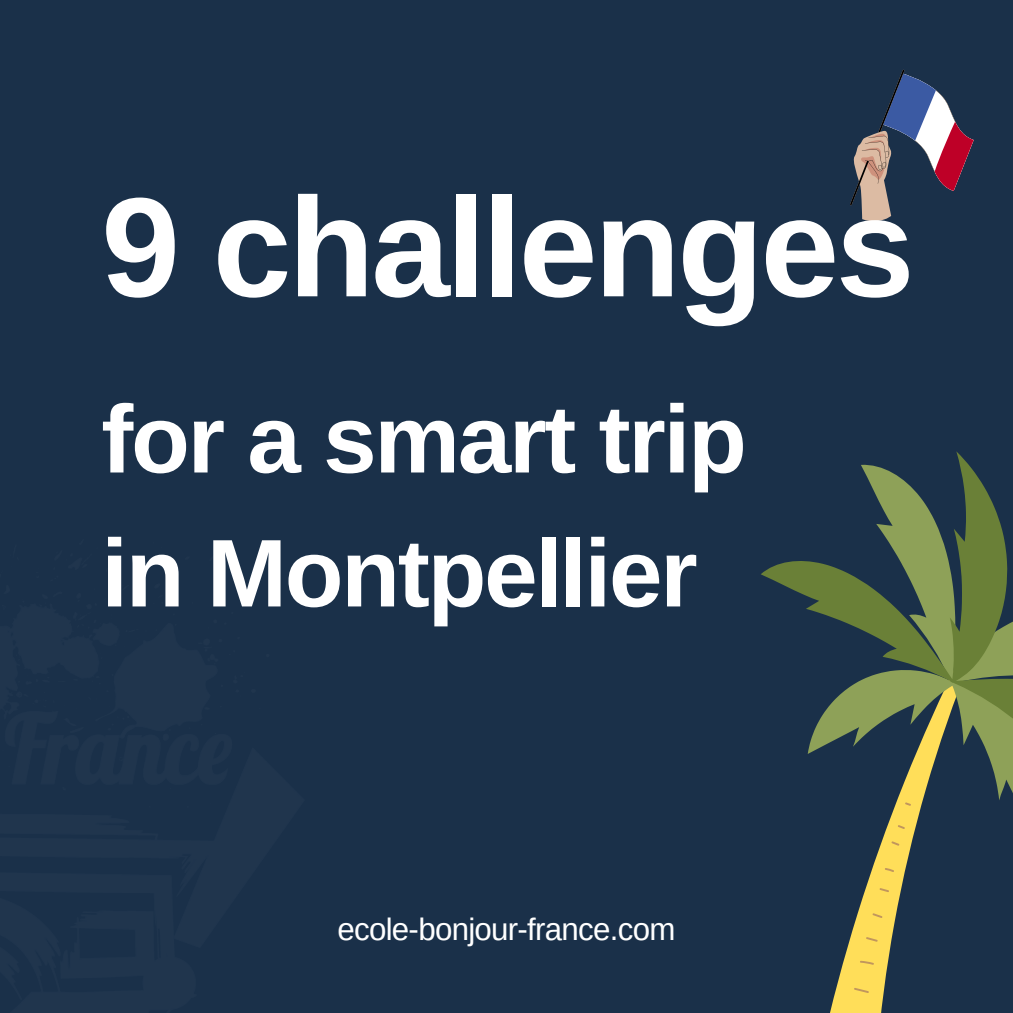
<style>
.page{position:relative;width:1013px;height:1013px;background:#fff}
.page>*{position:absolute;margin:0;border:0;box-sizing:border-box;transform-origin:0 0}
.t1{font:700 141.38px "Arimo";letter-spacing:-.02em;color:#fff}
.t2{font:700 96.12px/133.9px "Arimo";letter-spacing:-.025em;color:#fff}
.t3{font:31.25px "Arimo";letter-spacing:-.025em;color:#fff}
</style>
<div class="page">
<div style="left:0;top:0;width:1012px;height:1012px;background:#1a3049"></div>
<svg style="left:896px;top:773px;width:116px;height:62px"></svg>
<svg style="left:830px;top:802px;width:81px;height:210px"></svg>
<svg style="left:761px;top:451px;width:251px;height:322px"></svg>
<svg style="left:850px;top:70px;width:123px;height:152px"></svg>
<h2 class="t1" style="left:101px;top:168px;width:814px">9 challenges</h2>
<p class="t2" style="left:101px;top:372px;width:647px">for a smart trip in Montpellier</p>
<h1 class="t3" style="left:337px;top:911px;width:339px">ecole-bonjour-france.com</h1>
</div>
